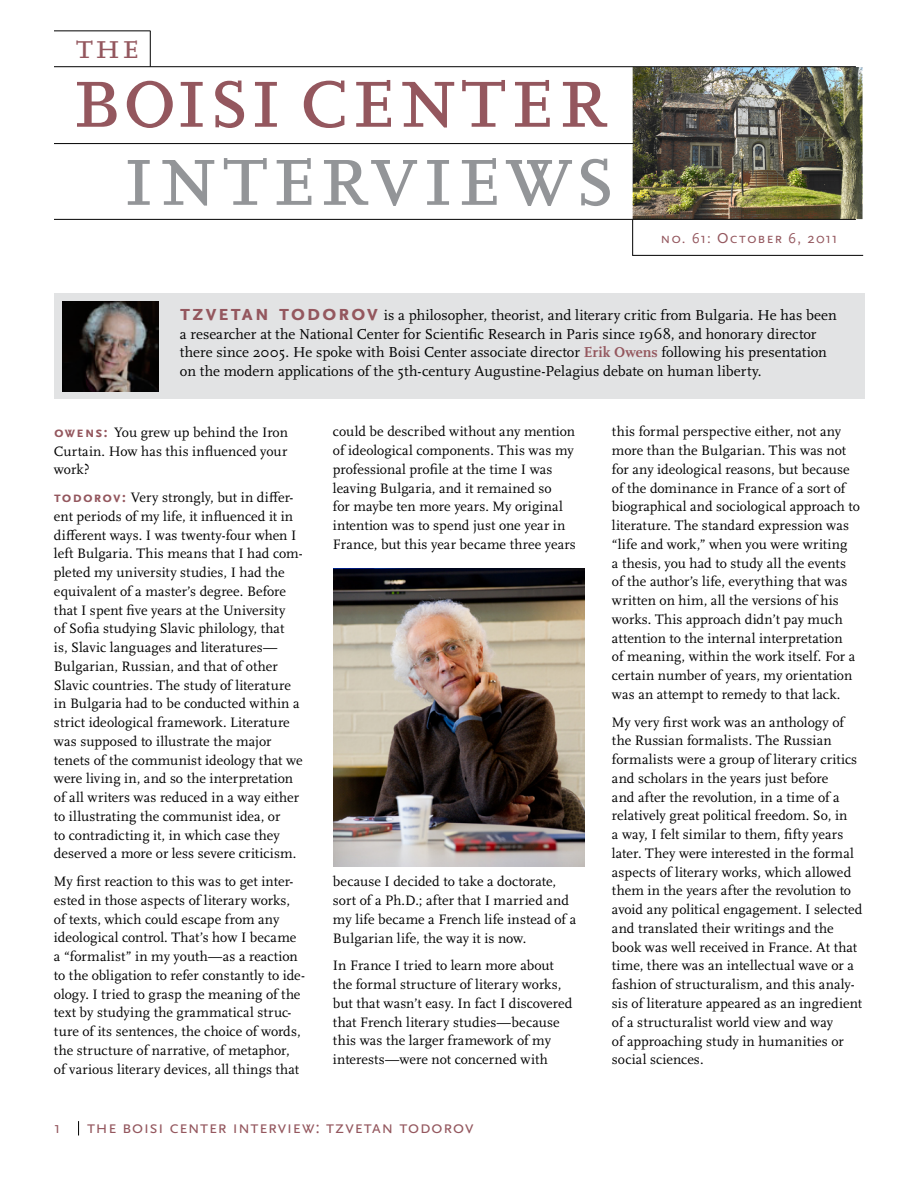
<style>
.page{position:relative;width:918px;height:1188px;background:#fff}
.page>*{position:absolute;margin:0;border:0;box-sizing:border-box;transform-origin:0 0}
.t1{font:97.05px "Scala OT";letter-spacing:.005em;color:#94575e}
.t2{font:97.05px "Scala OT";letter-spacing:.03em;color:#939598}
.t3{font:36.45px "Scala OT";color:#94575e}
.t4{font:18px "Scala Sans OT";letter-spacing:.02em;color:#94575e}
.t5{font:16.5px "Scala Sans OT";color:#94575e}
.t6{font:15px/18.8px "Scala OT";letter-spacing:.005em;color:#000}
.t7{font:15px "Scala Sans OT";letter-spacing:.07em;color:#94575e}
.t8{font:14.25px/18.8px "Scala OT";letter-spacing:.01em;color:#000}
.s1{font-family:"Scala Sans OT";font-weight:700;font-size:22.5px;color:#94575e}
.s2{font-weight:700;color:#94575e}
.s3{font-family:"Scala Sans OT";font-weight:700;font-size:15px;color:#94575e}
</style>
<div class="page">
<svg style="left:78px;top:1121px;width:1px;height:15px"></svg>
<div style="left:54px;top:294px;width:810px;height:105px;background:#e2e3e4"></div>
<img style="left:333px;top:568px;width:252px;height:299px">
<img style="left:633px;top:67px;width:230px;height:152px">
<hr style="left:54px;top:31px;width:97px;height:1px;background:#000">
<hr style="left:54px;top:66px;width:802px;height:1px;background:#000">
<hr style="left:54px;top:143px;width:579px;height:1px;background:#000">
<hr style="left:54px;top:219px;width:802px;height:1px;background:#000">
<hr style="left:150px;top:31px;width:1px;height:36px;background:#000">
<hr style="left:632px;top:220px;width:1px;height:36px;background:#000">
<hr style="left:632px;top:255px;width:231px;height:1px;background:#000">
<img style="left:62px;top:301px;width:96px;height:90px">
<h2 class="t3" style="left:76px;top:27px;width:64px">the</h2>
<h1 class="t1" style="left:70px;top:42px;width:539px">boisi center</h1>
<h1 class="t2" style="left:121px;top:120px;width:495px">interviews</h1>
<p class="t7" style="left:660px;top:230px;width:179px">no. 61: October 6, 2011</p>
<p class="t6" style="left:180px;top:306px;width:658px"><span class="s1">tzvetan todorov</span> is a philosopher, theorist, and literary critic from Bulgaria. He has been a researcher at the National Center for Scientific Research in Paris since 1968, and honorary director there since 2005. He spoke with Boisi Center associate director <span class="s2">Erik Owens</span> following his presentation on the modern applications of the 5th-century Augustine-Pelagius debate on human liberty.</p>
<p class="t8" style="left:54px;top:423px;width:235px;text-align:justify"><span class="s3">owens:</span> You grew up behind the Iron Curtain. How has this influenced your work?</p>
<p class="t8" style="left:54px;top:488px;width:250px"><span class="s3">todorov:</span> Very strongly, but in differ&shy;ent periods of my life, it influenced it in different ways. I was twenty-four when I left Bulgaria. This means that I had com&shy;pleted my university studies, I had the equivalent of a master’s degree. Before that I spent five years at the University<br>of Sofia studying Slavic philology, that<br>is, Slavic languages and literatures— Bulgarian, Russian, and that of other Slavic countries. The study of literature in Bulgaria had to be conducted within a strict ideological framework. Literature was supposed to illustrate the major tenets of the communist ideology that we were living in, and so the interpretation of all writers was reduced in a way either to illustrating the communist idea, or<br>to contradicting it, in which case they deserved a more or less severe criticism.</p>
<p class="t8" style="left:54px;top:873px;width:253px">My first reaction to this was to get inter&shy;ested in those aspects of literary works, of texts, which could escape from any ideological control. That’s how I became a “formalist” in my youth—as a reaction to the obligation to refer constantly to ide&shy;ology. I tried to grasp the meaning of the text by studying the grammatical struc&shy;ture of its sentences, the choice of words, the structure of narrative, of metaphor,<br>of various literary devices, all things that</p>
<p class="t8" style="left:333px;top:423px;width:244px">could be described without any mention of ideological components. This was my professional profile at the time I was leaving Bulgaria, and it remained so<br>for maybe ten more years. My original intention was to spend just one year in France, but this year became three years</p>
<p class="t8" style="left:333px;top:873px;width:245px">because I decided to take a doctorate, sort of a Ph.D.; after that I married and my life became a French life instead of a Bulgarian life, the way it is now.</p>
<p class="t8" style="left:333px;top:957px;width:241px">In France I tried to learn more about the formal structure of literary works, but that wasn’t easy. In fact I discovered that French literary studies—because this was the larger framework of my interests—were not concerned with</p>
<p class="t5" style="left:54px;top:1119px;width:8px">1</p>
<p class="t4" style="left:87px;top:1118px;width:388px">the boisi center interview: tzvetan todorov</p>
<p class="t8" style="left:612px;top:423px;width:250px">this formal perspective either, not any more than the Bulgarian. This was not for any ideological reasons, but because of the dominance in France of a sort of biographical and sociological approach to literature. The standard expression was “life and work,” when you were writing<br>a thesis, you had to study all the events of the author’s life, everything that was written on him, all the versions of his works. This approach didn’t pay much attention to the internal interpretation<br>of meaning, within the work itself. For a certain number of years, my orientation was an attempt to remedy to that lack.</p>
<p class="t8" style="left:612px;top:713px;width:252px">My very first work was an anthology of the Russian formalists. The Russian formalists were a group of literary critics and scholars in the years just before<br>and after the revolution, in a time of a relatively great political freedom. So, in<br>a way, I felt similar to them, fifty years later. They were interested in the formal aspects of literary works, which allowed them in the years after the revolution to avoid any political engagement. I selected and translated their writings and the book was well received in France. At that time, there was an intellectual wave or a fashion of structuralism, and this analy&shy;sis of literature appeared as an ingredient of a structuralist world view and way<br>of approaching study in humanities or social sciences.</p>
</div>
